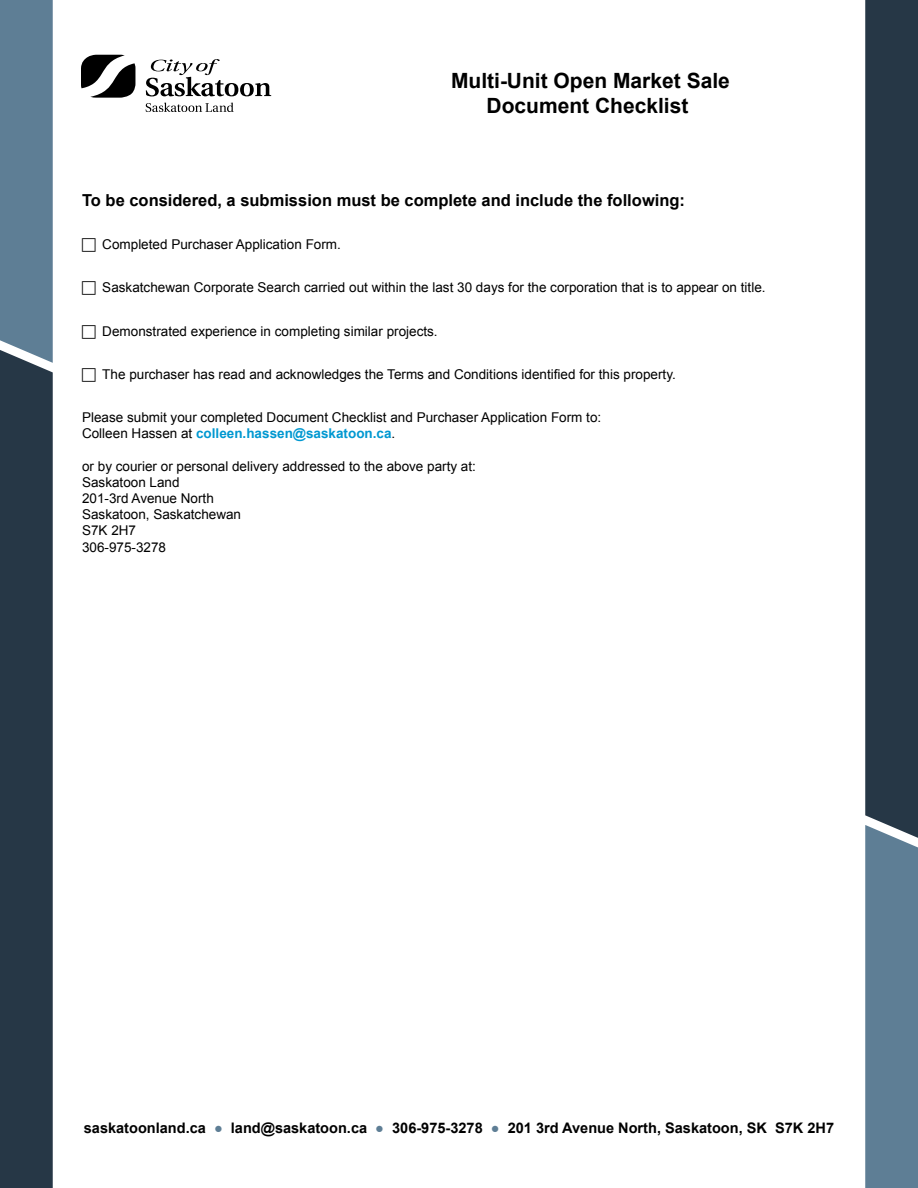
<style>
.page{position:relative;width:918px;height:1188px;background:#fff}
.page>*{position:absolute;margin:0;border:0;box-sizing:border-box;transform-origin:0 0}
.t1{font:700 21px/25.2px "Arial";color:#000;text-align:center}
.t2{font:700 16.5px "Arial";color:#000}
.t3{font:700 14.55px "Arial";color:#000}
.t4{font:13.5px/16.2px "Arial";color:#000}
.s1{font-weight:700;color:#0098d1}
.s2{color:#5e7e95}
</style>
<div class="page">
<div style="left:0;top:363px;width:53px;height:825px;background:#263746"></div>
<div style="left:0;top:0;width:53px;height:363px;background:#5e7e95"></div>
<div style="left:865px;top:0;width:53px;height:825px;background:#263746"></div>
<div style="left:865px;top:825px;width:53px;height:363px;background:#5e7e95"></div>
<svg style="left:81px;top:55px;width:54px;height:43px"></svg>
<svg style="left:146px;top:59px;width:125px;height:37px"></svg>
<svg style="left:146px;top:103px;width:88px;height:9px"></svg>
<h1 class="t1" style="left:451px;top:68px;width:280px">Multi-Unit Open Market Sale<br>Document Checklist</h1>
<p class="t2" style="left:82px;top:190px;width:605px">To be considered, a submission must be complete and include the following:</p>
<p class="t4" style="left:102px;top:236px;width:240px">Completed Purchaser Application Form.</p>
<p class="t4" style="left:102px;top:280px;width:665px">Saskatchewan Corporate Search carried out within the last 30 days for the corporation that is to appear on title.</p>
<p class="t4" style="left:102px;top:323px;width:337px">Demonstrated experience in completing similar projects.</p>
<p class="t4" style="left:102px;top:366px;width:575px">The purchaser has read and acknowledges the Terms and Conditions identified for this property.</p>
<p class="t4" style="left:82px;top:409px;width:521px">Please submit your completed Document Checklist and Purchaser Application Form to:<br>Colleen Hassen at <span class="s1">colleen.hassen@saskatoon.ca</span>.</p>
<p class="t4" style="left:82px;top:458px;width:395px">or by courier or personal delivery addressed to the above party at:<br>Saskatoon Land<br>201-3rd Avenue North<br>Saskatoon, Saskatchewan<br>S7K 2H7<br>306-975-3278</p>
<p class="t3" style="left:84px;top:1119px;width:752px">saskatoonland.ca <span class="s2">●</span> land@saskatoon.ca <span class="s2">●</span> 306-975-3278 <span class="s2">●</span> 201 3rd Avenue North, Saskatoon, SK S7K 2H7</p>
</div>
